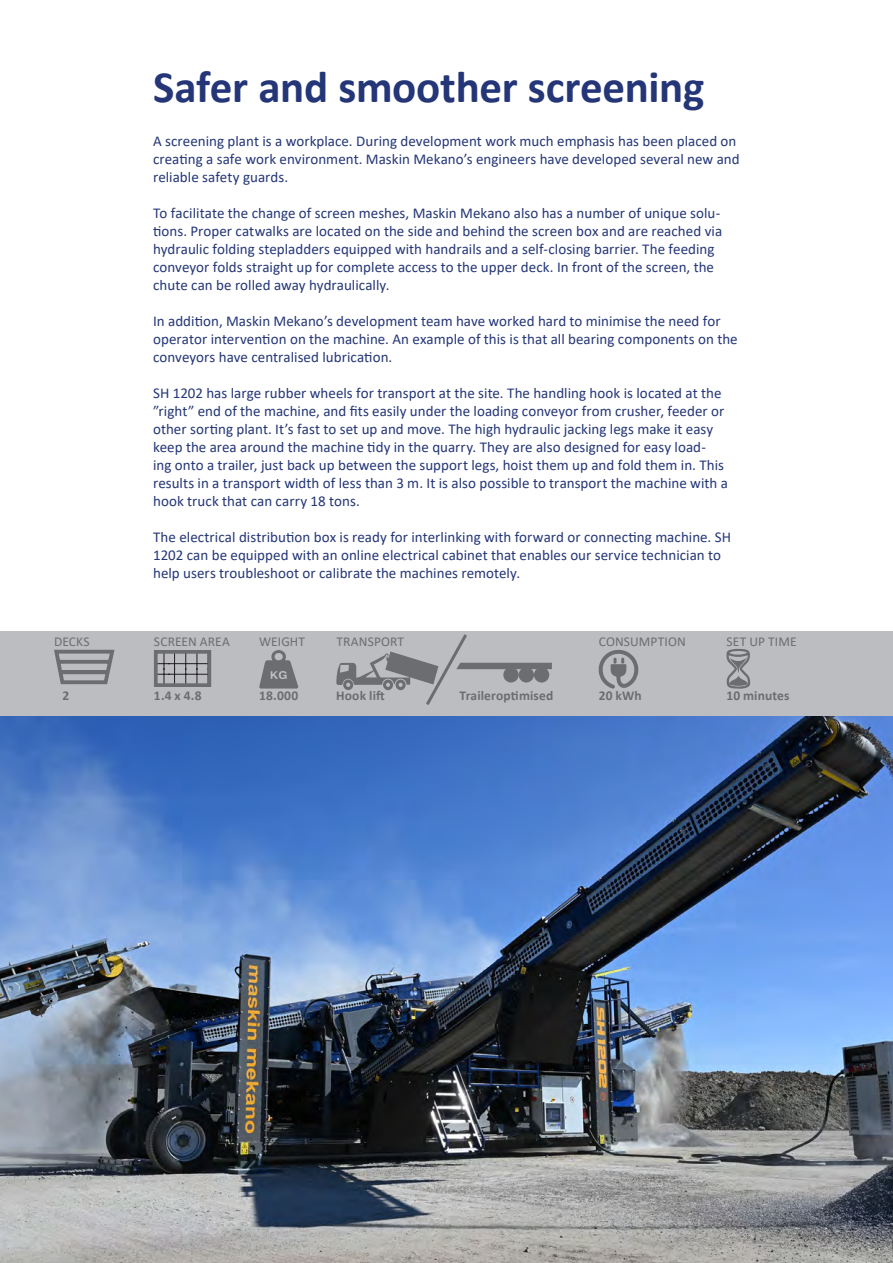
<style>
.page{position:relative;width:893px;height:1263px;background:#fff}
.page>*{position:absolute;margin:0;border:0;box-sizing:border-box;transform-origin:0 0}
.t1{font:700 45px "Calibri";letter-spacing:-.005em;color:#243677}
.t2{font:15px/18px "Calibri";letter-spacing:.005em;color:#243677}
.t3{font:700 13.5px "Calibri";letter-spacing:.01em;color:#6c6d70}
.t4{font:13.5px "Calibri";letter-spacing:.01em;color:#6c6d70}
</style>
<div class="page">
<img style="left:0;top:716px;width:893px;height:547px">
<div style="left:0;top:631px;width:893px;height:85px;background:#bcbdc0"></div>
<svg style="left:259px;top:650px;width:40px;height:38px"></svg>
<svg style="left:54px;top:649px;width:61px;height:36px"></svg>
<svg style="left:599px;top:649px;width:39px;height:40px"></svg>
<hr style="left:169px;top:674px;width:40px;height:1px;background:#231f20">
<hr style="left:169px;top:663px;width:40px;height:1px;background:#231f20">
<svg style="left:197px;top:655px;width:1px;height:27px"></svg>
<svg style="left:185px;top:655px;width:1px;height:27px"></svg>
<svg style="left:159px;top:655px;width:16px;height:27px"></svg>
<div style="left:154px;top:650px;width:57px;height:37px;border:4px solid #6c6d70"></div>
<svg style="left:726px;top:649px;width:24px;height:40px"></svg>
<svg style="left:336px;top:634px;width:216px;height:71px"></svg>
<h1 class="t1" style="left:153px;top:55px;width:553px">Safer and smoother screening</h1>
<p class="t4" style="left:54px;top:632px;width:37px">DECKS</p>
<p class="t2" style="left:153px;top:132px;width:588px">A screening plant is a workplace. During development work much emphasis has been placed on creating a safe work environment. Maskin Mekano’s engineers have developed several new and reliable safety guards.</p>
<p class="t2" style="left:153px;top:204px;width:571px">To facilitate the change of screen meshes, Maskin Mekano also has a number of unique solu&shy;tions. Proper catwalks are located on the side and behind the screen box and are reached via hydraulic folding stepladders equipped with handrails and a self-closing barrier. The feeding conveyor folds straight up for complete access to the upper deck. In front of the screen, the chute can be rolled away hydraulically.</p>
<p class="t2" style="left:153px;top:312px;width:586px">In addition, Maskin Mekano’s development team have worked hard to minimise the need for operator intervention on the machine. An example of this is that all bearing components on the conveyors have centralised lubrication.</p>
<p class="t2" style="left:153px;top:384px;width:576px">SH 1202 has large rubber wheels for transport at the site. The handling hook is located at the ”right” end of the machine, and fits easily under the loading conveyor from crusher, feeder or other sorting plant. It’s fast to set up and move. The high hydraulic jacking legs make it easy keep the area around the machine tidy in the quarry. They are also designed for easy load&shy;ing onto a trailer, just back up between the support legs, hoist them up and fold them in. This results in a transport width of less than 3 m. It is also possible to transport the machine with a hook truck that can carry 18 tons.</p>
<p class="t2" style="left:153px;top:528px;width:579px">The electrical distribution box is ready for interlinking with forward or connecting machine. SH<br>1202 can be equipped with an online electrical cabinet that enables our service technician to help users troubleshoot or calibrate the machines remotely.</p>
<p class="t4" style="left:259px;top:632px;width:47px">WEIGHT</p>
<p class="t4" style="left:336px;top:632px;width:69px">TRANSPORT</p>
<p class="t4" style="left:154px;top:632px;width:77px">SCREEN AREA</p>
<p class="t4" style="left:726px;top:632px;width:72px">SET UP TIME</p>
<p class="t4" style="left:599px;top:632px;width:89px">CONSUMPTION</p>
<p class="t3" style="left:63px;top:686px;width:8px">2</p>
<p class="t3" style="left:259px;top:686px;width:41px">18.000</p>
<p class="t3" style="left:154px;top:686px;width:49px">1.4 x 4.8</p>
<p class="t3" style="left:336px;top:686px;width:50px">Hook lift</p>
<p class="t3" style="left:460px;top:686px;width:95px">Traileroptimised</p>
<p class="t3" style="left:599px;top:686px;width:45px">20 kWh</p>
<p class="t3" style="left:726px;top:686px;width:65px">10 minutes</p>
</div>
